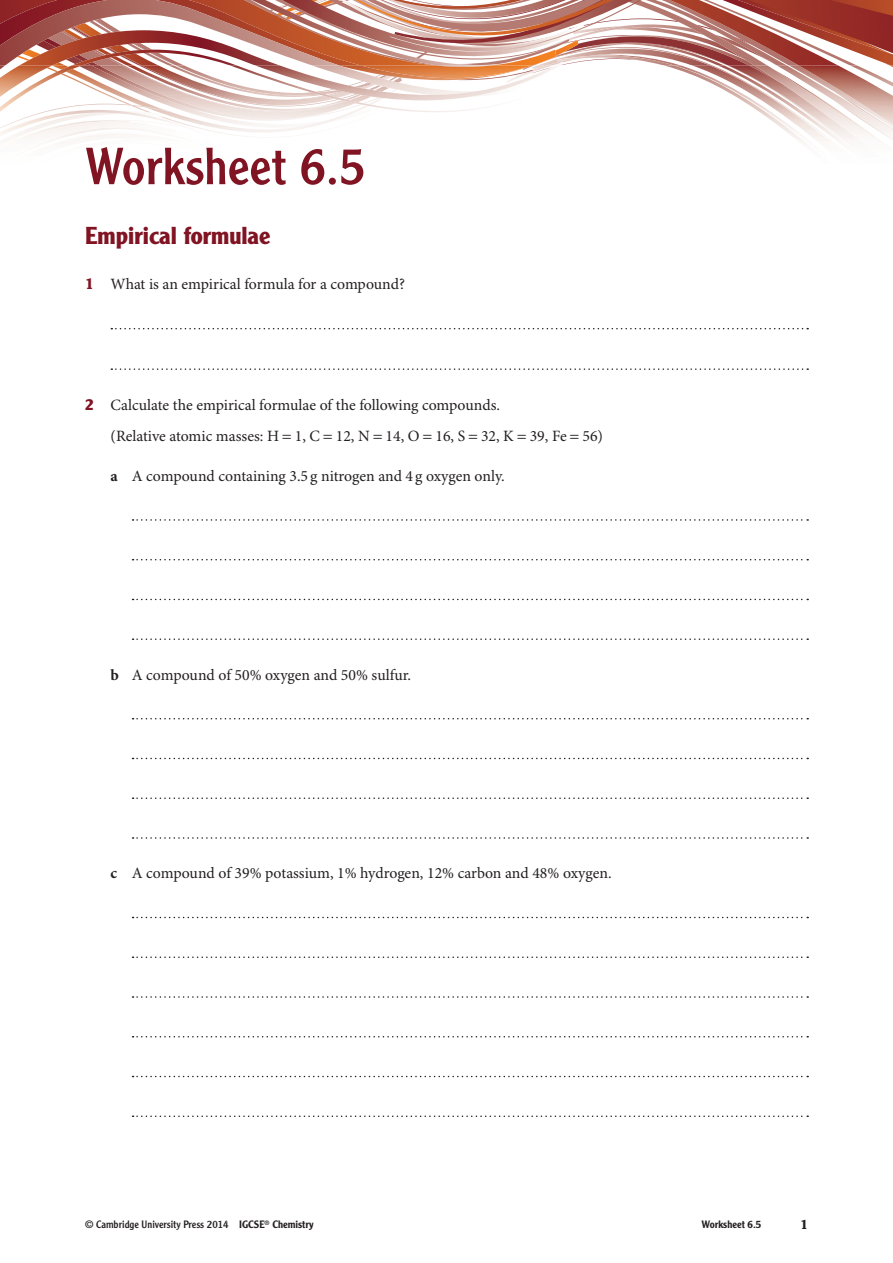
<style>
.page{position:relative;width:893px;height:1263px;background:#fff}
.page>*{position:absolute;margin:0;border:0;box-sizing:border-box;transform-origin:0 0}
.t1{font:51px "Clearface Gothic LT Std";color:#811423}
.t2{font:700 24px "Clearface Gothic LT Std";color:#811423}
.t3{font:15.75px/31.5px "Minion Pro";color:#231f20}
.t4{font:700 13.5px "Clearface Gothic LT Std";color:#231f20}
.t5{font:10.5px "Clearface Gothic LT Std";color:#231f20}
.t6{font:500 10.5px "Clearface Gothic LT Std";color:#231f20}
.s1{font-family:"Clearface Gothic LT Std";font-weight:700;color:#811423}
.s2{font-weight:700}
.s3{font-weight:500}
</style>
<div class="page">
<img style="left:700px;top:78px;width:10px;height:5px">
<img style="left:710px;top:78px;width:19px;height:15px">
<img style="left:729px;top:78px;width:25px;height:30px">
<img style="left:754px;top:78px;width:139px;height:64px">
<img style="left:850px;top:78px;width:43px;height:9px">
<svg style="left:0;top:0;width:893px;height:78px"></svg>
<img style="left:527px;top:66px;width:33px;height:15px">
<img style="left:0;top:66px;width:527px;height:56px">
<img style="left:211px;top:120px;width:17px;height:15px">
<img style="left:0;top:110px;width:211px;height:31px">
<img style="left:0;top:104px;width:171px;height:25px">
<svg style="left:111px;top:328px;width:697px;height:1px"></svg>
<svg style="left:111px;top:368px;width:697px;height:2px"></svg>
<svg style="left:133px;top:519px;width:675px;height:2px"></svg>
<svg style="left:133px;top:559px;width:675px;height:1px"></svg>
<svg style="left:133px;top:599px;width:675px;height:1px"></svg>
<svg style="left:133px;top:638px;width:675px;height:2px"></svg>
<svg style="left:133px;top:718px;width:675px;height:1px"></svg>
<svg style="left:133px;top:758px;width:675px;height:1px"></svg>
<svg style="left:133px;top:797px;width:675px;height:2px"></svg>
<svg style="left:133px;top:837px;width:675px;height:2px"></svg>
<svg style="left:133px;top:917px;width:675px;height:1px"></svg>
<svg style="left:133px;top:956px;width:675px;height:2px"></svg>
<svg style="left:133px;top:996px;width:675px;height:2px"></svg>
<svg style="left:133px;top:1036px;width:675px;height:1px"></svg>
<svg style="left:133px;top:1076px;width:675px;height:1px"></svg>
<svg style="left:133px;top:1115px;width:675px;height:2px"></svg>
<p class="t1" style="left:85px;top:148px;width:282px">Worksheet 6.5</p>
<p class="t2" style="left:85px;top:227px;width:187px">Empirical formulae</p>
<p class="t3" style="left:85px;top:269px;width:322px"><span class="s1">1</span> What is an empirical formula for a compound?</p>
<p class="t3" style="left:111px;top:390px;width:494px;text-indent:-26px"><span class="s1">2</span> Calculate the empirical formulae of the following compounds.<br>(Relative atomic masses: H 1, C 12, N 14, O 16, S 32, K 39, Fe 56)</p>
<p class="t3" style="left:111px;top:461px;width:396px"><span class="s2">a</span> A compound containing 3.5 g nitrogen and 4 g oxygen only.</p>
<p class="t3" style="left:111px;top:660px;width:302px"><span class="s2">b</span> A compound of 50% oxygen and 50% sulfur.</p>
<p class="t3" style="left:111px;top:859px;width:502px"><span class="s2">c</span> A compound of 39% potassium, 1% hydrogen, 12% carbon and 48% oxygen.</p>
<p class="t5" style="left:85px;top:1221px;width:230px">© Cambridge University Press 2014 <span class="s3">IGCSE</span><sup>®</sup> <span class="s3">Chemistry</span></p>
<p class="t6" style="left:701px;top:1221px;width:61px">Worksheet 6.5</p>
<p class="t4" style="left:800px;top:1219px;width:9px">1</p>
</div>
